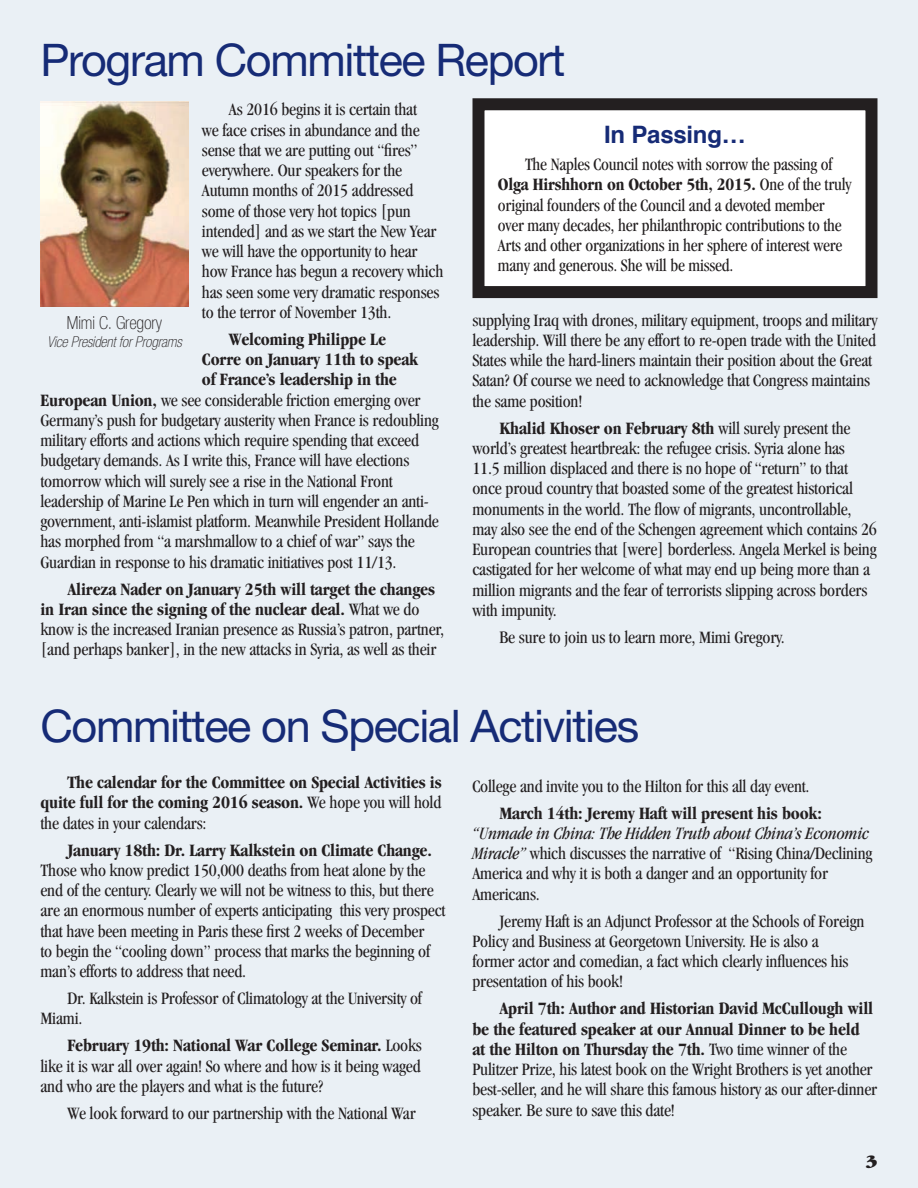
<style>
.page{position:relative;width:918px;height:1188px;background:#eaf0f5}
.page>*{position:absolute;margin:0;border:0;box-sizing:border-box;transform-origin:0 0}
.t1{font:45px "Helvetica Neue";letter-spacing:-.03em;color:#162b76}
.t2{font:700 24px "Helvetica";letter-spacing:-.01em;color:#162b76}
.t3{font:condensed 18px/20.2px "Garamond";letter-spacing:-.01em;color:#231f20}
.t4{font:700 condensed 18px/20.2px "Garamond";letter-spacing:-.01em;color:#231f20;text-align:justify}
.t5{font:100 condensed 18px "Helvetica Neue";letter-spacing:-.01em;color:#231f20}
.t6{font:900 18px "Garamond";color:#231f20}
.t7{font:italic 100 condensed 15px "Helvetica Neue";letter-spacing:-.01em;color:#231f20}
.s1{font-weight:700}
.s2{font-weight:400}
.s3{font-style:italic}
</style>
<div class="page">
<img style="left:40px;top:101px;width:148px;height:205px">
<div style="left:478px;top:104px;width:394px;height:188px;background:#fff"></div>
<div style="left:472px;top:98px;width:406px;height:200px;border:12px solid #231f20"></div>
<h1 class="t1" style="left:40px;top:33px;width:526px">Program Committee Report</h1>
<p class="t3" style="left:202px;top:99px;width:243px;text-indent:27px">As 2016 begins it is certain that<br>we face crises in abundance and the sense that we are putting out “fires” everywhere. Our speakers for the Autumn months of 2015 addressed some of those very hot topics [pun intended] and as we start the New Year we will have the opportunity to hear how France has begun a recovery which has seen some very dramatic responses to the terror of November 13th.</p>
<p class="t4" style="left:229px;top:329px;width:159px">Welcoming Philippe Le</p>
<p class="t4" style="left:202px;top:349px;width:218px">Corre on January 11th to speak</p>
<p class="t4" style="left:202px;top:369px;width:196px">of France’s leadership in the</p>
<p class="t3" style="left:40px;top:390px;width:382px"><span class="s1">European Union,</span> we see considerable friction emerging over</p>
<p class="t3" style="left:40px;top:410px;width:400px">Germany’s push for budgetary austerity when France is redoubling</p>
<p class="t3" style="left:40px;top:430px;width:380px">military efforts and actions which require spending that exceed</p>
<p class="t3" style="left:40px;top:450px;width:370px">budgetary demands. As I write this, France will have elections</p>
<p class="t3" style="left:40px;top:471px;width:354px">tomorrow which will surely see a rise in the National Front</p>
<p class="t3" style="left:40px;top:491px;width:390px">leadership of Marine Le Pen which in turn will engender an anti-</p>
<p class="t3" style="left:40px;top:511px;width:400px">government, anti-islamist platform. Meanwhile President Hollande</p>
<p class="t3" style="left:40px;top:531px;width:376px">has morphed from “a marshmallow to a chief of war” says the</p>
<p class="t3" style="left:40px;top:552px;width:358px">Guardian in response to his dramatic initiatives post 11/13.</p>
<p class="t3" style="left:40px;top:579px;width:405px;text-indent:27px"><span class="s1">Alireza Nader on January 25th will target the changes in Iran since the signing of the nuclear deal.</span> What we do know is the increased Iranian presence as Russia’s patron, partner, [and perhaps banker], in the new attacks in Syria, as well as their</p>
<p class="t5" style="left:67px;top:313px;width:97px">Mimi C. Gregory</p>
<p class="t7" style="left:47px;top:334px;width:136px">Vice President for Programs</p>
<h2 class="t2" style="left:604px;top:115px;width:143px">In Passing…</h2>
<p class="t3" style="left:498px;top:154px;width:355px;text-indent:27px">The Naples Council notes with sorrow the passing of <span class="s1">Olga Hirshhorn on October 5th, 2015.</span> One of the truly original founders of the Council and a devoted member over many decades, her philanthropic contributions to the Arts and other organizations in her sphere of interest were many and generous. She will be missed.</p>
<p class="t3" style="left:472px;top:310px;width:406px">supplying Iraq with drones, military equipment, troops and military leadership. Will there be any effort to re-open trade with the United States while the hard-liners maintain their position about the Great Satan? Of course we need to acknowledge that Congress maintains the same position!</p>
<p class="t3" style="left:472px;top:418px;width:406px;text-indent:27px"><span class="s1">Khalid Khoser on February 8th</span> will surely present the world’s greatest heartbreak: the refugee crisis. Syria alone has<br>11.5 million displaced and there is no hope of “return” to that once proud country that boasted some of the greatest historical monuments in the world. The flow of migrants, uncontrollable, may also see the end of the Schengen agreement which contains 26<br>European countries that [were] borderless. Angela Merkel is being castigated for her welcome of what may end up being more than a million migrants and the fear of terrorists slipping across borders with impunity.</p>
<p class="t3" style="left:500px;top:627px;width:287px">Be sure to join us to learn more, Mimi Gregory.</p>
<h1 class="t1" style="left:40px;top:699px;width:600px">Committee on Special Activities</h1>
<p class="t4" style="left:40px;top:772px;width:403px;text-indent:27px">The calendar for the Committee on Special Activities is quite full for the coming 2016 season. <span class="s2">We hope you will hold the dates in your calendars:</span></p>
<p class="t4" style="left:68px;top:840px;width:366px">January 18th: Dr. Larry Kalkstein on Climate Change.</p>
<p class="t3" style="left:40px;top:860px;width:407px">Those who know predict 150,000 deaths from heat alone by the end of the century. Clearly we will not be witness to this, but there are an enormous number of experts anticipating this very prospect that have been meeting in Paris these first 2 weeks of December<br>to begin the “cooling down” process that marks the beginning of man’s efforts to address that need.</p>
<p class="t3" style="left:40px;top:988px;width:383px;text-indent:27px">Dr. Kalkstein is Professor of Climatology at the University of<br>Miami.</p>
<p class="t3" style="left:40px;top:1035px;width:383px;text-align:justify;text-indent:27px"><span class="s1">February 19th: National War College Seminar.</span> Looks like it is war all over again! So where and how is it being waged and who are the players and what is the future?</p>
<p class="t3" style="left:68px;top:1103px;width:350px">We look forward to our partnership with the National War</p>
<p class="t3" style="left:472px;top:776px;width:339px">College and invite you to the Hilton for this all day event.</p>
<p class="t4" style="left:500px;top:803px;width:324px">March 14th: Jeremy Haft will present his book:</p>
<p class="t3" style="left:472px;top:823px;width:402px"><span class="s3">“Unmade in China: The Hidden Truth about China’s Economic Miracle”</span> which discusses the narrative of “Rising China/Declining America and why it is both a danger and an opportunity for Americans.</p>
<p class="t3" style="left:472px;top:911px;width:393px;text-indent:27px">Jeremy Haft is an Adjunct Professor at the Schools of Foreign Policy and Business at Georgetown University. He is also a former actor and comedian, a fact which clearly influences his presentation of his book!</p>
<p class="t3" style="left:472px;top:998px;width:406px;text-indent:27px"><span class="s1">April 7th: Author and Historian David McCullough will be the featured speaker at our Annual Dinner to be held<br>at the Hilton on Thursday the 7th.</span> Two time winner of the Pulitzer Prize, his latest book on the Wright Brothers is yet another best-seller, and he will share this famous history as our after-dinner speaker. Be sure to save this date!</p>
<p class="t6" style="left:866px;top:1151px;width:13px">3</p>
</div>
